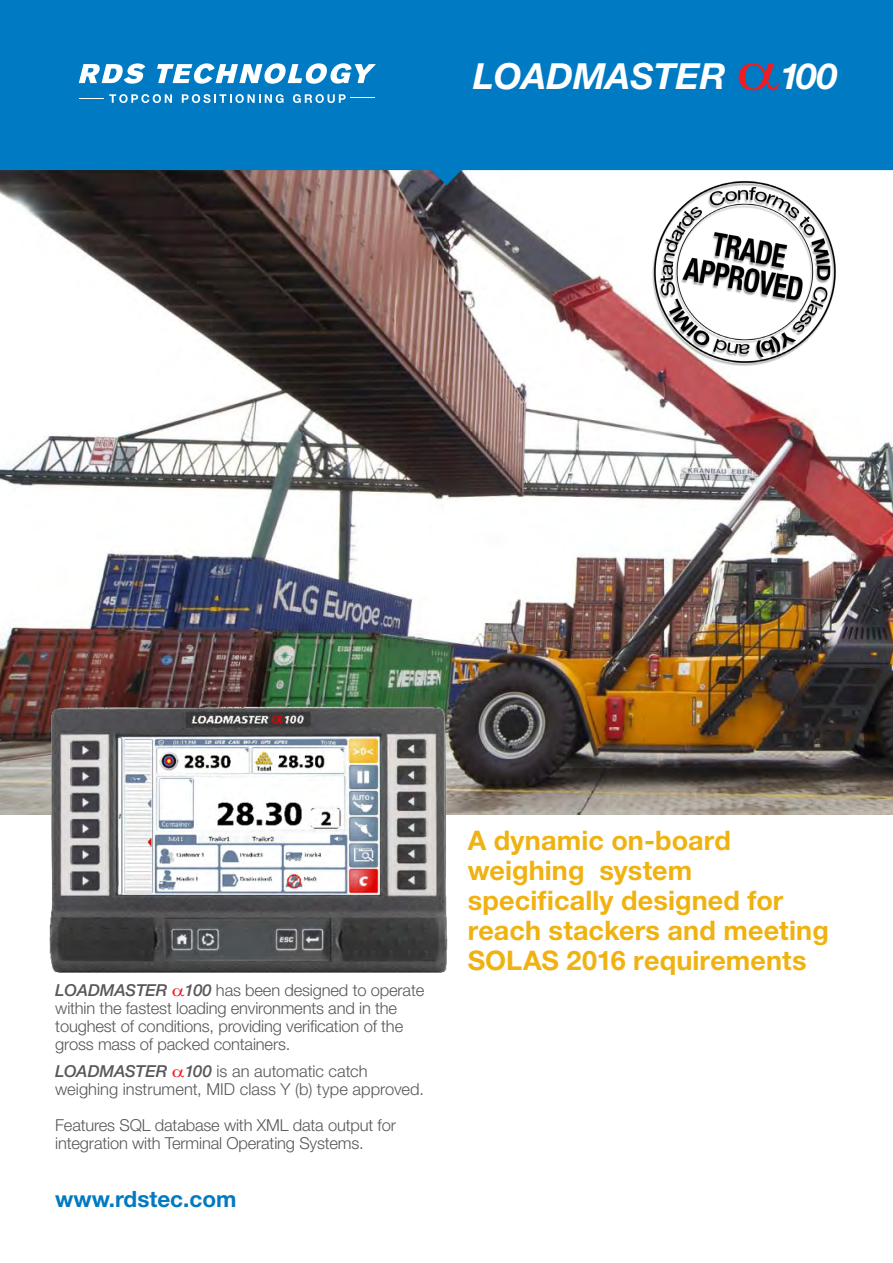
<style>
.page{position:relative;width:893px;height:1263px;background:#fff}
.page>*{position:absolute;margin:0;border:0;box-sizing:border-box;transform-origin:0 0}
.Main_Product_title{font:italic 700 36px "Helvetica Neue LT Std";color:#fff}
.Cover_text_white_Lar{font:700 27px/30px "Helvetica Neue LT Std";letter-spacing:.005em;color:#efb211}
.Web_address{font:700 22.5px "Helvetica Neue LT Std";color:#007ac2}
.Cover_general_text{font:300 16.5px/18px "Helvetica Neue LT Std";letter-spacing:-.01em;color:#57585a}
.Cover_text_white_Lar-2{font:300 16.5px/18px "Helvetica Neue LT Std";color:#57585a}
.s1{font-weight:500;font-style:italic}
</style>
<div class="page">
<img style="left:0;top:170px;width:893px;height:644px">
<img style="left:39px;top:699px;width:417px;height:274px">
<div style="left:0;top:0;width:893px;height:170px;background:#007ac2"></div>
<svg style="left:431px;top:155px;width:30px;height:30px"></svg>
<svg style="left:79px;top:63px;width:66px;height:21px"></svg>
<svg style="left:157px;top:63px;width:219px;height:21px"></svg>
<svg style="left:79px;top:94px;width:93px;height:9px"></svg>
<svg style="left:182px;top:94px;width:102px;height:9px"></svg>
<svg style="left:293px;top:94px;width:82px;height:9px"></svg>
<img style="left:647px;top:174px;width:196px;height:196px">
<svg style="left:739px;top:63px;width:40px;height:27px"></svg>
<p class="Main_Product_title" style="left:473px;top:54px;width:254px">LOADMASTER</p>
<p class="Main_Product_title" style="left:780px;top:54px;width:59px">100</p>
<p class="Cover_general_text" style="left:55px;top:981px;width:370px"><span class="s1">LOADMASTER 100</span> has been designed to operate within the fastest loading environments and in the toughest of conditions, providing verification of the gross mass of packed containers.</p>
<p class="Cover_text_white_Lar-2" style="left:55px;top:1061px;width:370px"><span class="s1">LOADMASTER 100</span> is an automatic catch weighing instrument, MID class Y (b) type approved.</p>
<p class="Cover_general_text" style="left:55px;top:1115px;width:342px">Features SQL database with XML data output for integration with Terminal Operating Systems.</p>
<p class="Web_address" style="left:55px;top:1185px;width:183px">www.rdstec.com</p>
<p class="Cover_text_white_Lar" style="left:468px;top:824px;width:363px">A dynamic on-board weighing system specifically designed for reach stackers and meeting<br>SOLAS 2016 requirements</p>
</div>
